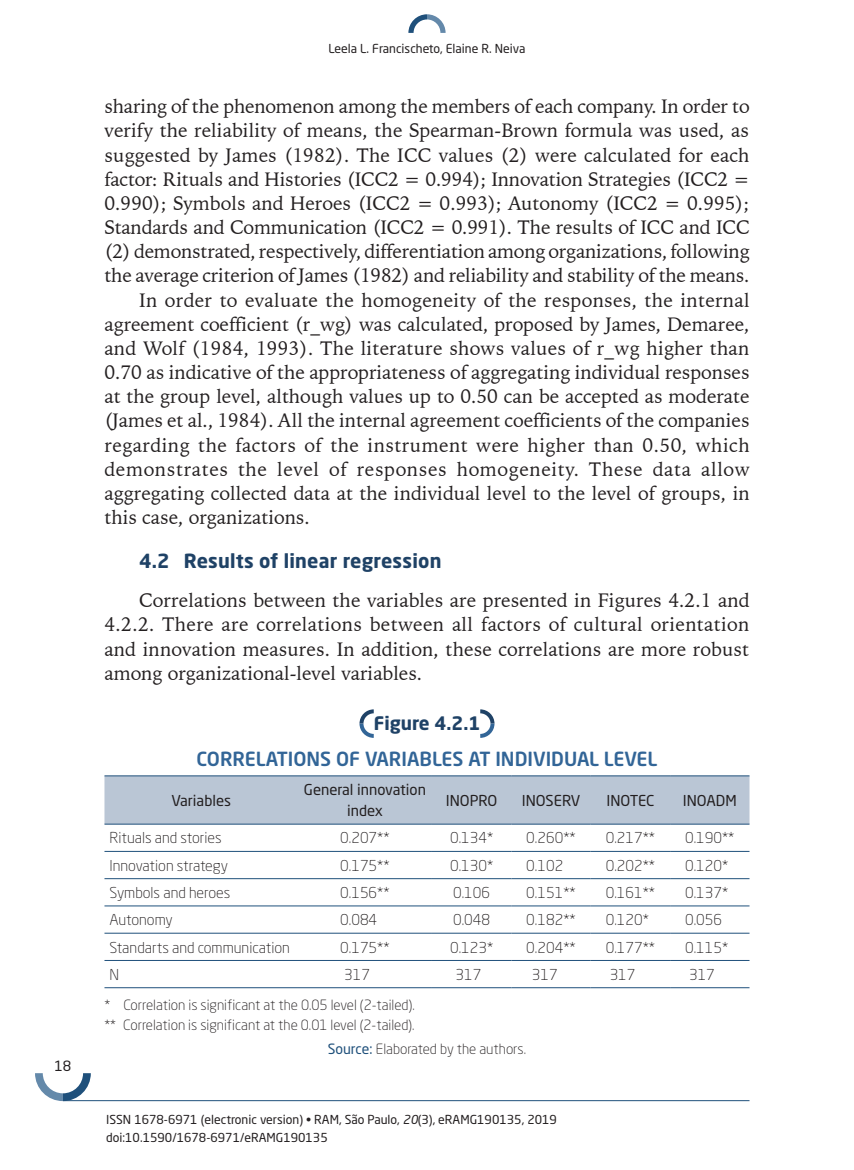
<style>
.page{position:relative;width:854px;height:1170px;background:#fff}
.page>*{position:absolute;margin:0;border:0;box-sizing:border-box;transform-origin:0 0}
.Corpo_do_texto{font:19.25px/24.2px "Iowan Old Style BT";color:#231f20;text-align:justify}
.Tabela_Tit{font:500 19.25px "Neo Sans Std";color:#326597}
.Subtit_2{font:700 19.25px "Neo Sans Std";letter-spacing:.01em;color:#1f4266}
.Tabela_número{font:700 18.38px "Neo Sans Std";color:#1f4266}
.Tabela_Texto{font:300 14.88px "Neo Sans Std";color:#231f20}
.Tabela_gravata{font:14.88px/21px "Neo Sans Std";color:#231f20;text-align:center}
.Tabela_legenda{font:300 14px "Neo Sans Std";color:#231f20}
.Tabela_fonte{font:300 14px "Neo Sans Std";color:#231f20}
.t1{font:14px "Neo Sans Std";color:#231f20}
.t2{font:12.25px/17.5px "Neo Sans Std";color:#231f20}
.s1{color:#fff}
.s2{font-weight:400;color:#1f507b}
.s3{font-style:italic}
</style>
<div class="page">
<svg style="left:35px;top:1073px;width:56px;height:28px"></svg>
<svg style="left:408px;top:14px;width:37px;height:19px"></svg>
<hr style="left:63px;top:1100px;width:686px;height:1px;background:#1f507b">
<svg style="left:359px;top:709px;width:15px;height:29px"></svg>
<svg style="left:480px;top:709px;width:14px;height:29px"></svg>
<div style="left:104px;top:776px;width:645px;height:47px;background:#bac6d5"></div>
<hr style="left:104px;top:775px;width:194px;height:1px;background:#1f507b">
<hr style="left:298px;top:775px;width:134px;height:1px;background:#1f507b">
<hr style="left:432px;top:775px;width:79px;height:1px;background:#1f507b">
<hr style="left:511px;top:775px;width:80px;height:1px;background:#1f507b">
<hr style="left:591px;top:775px;width:79px;height:1px;background:#1f507b">
<hr style="left:670px;top:775px;width:79px;height:1px;background:#1f507b">
<hr style="left:104px;top:823px;width:194px;height:1px;background:#1f507b">
<hr style="left:298px;top:823px;width:134px;height:1px;background:#1f507b">
<hr style="left:432px;top:823px;width:79px;height:1px;background:#1f507b">
<hr style="left:511px;top:823px;width:80px;height:1px;background:#1f507b">
<hr style="left:591px;top:823px;width:79px;height:1px;background:#1f507b">
<hr style="left:670px;top:823px;width:79px;height:1px;background:#1f507b">
<hr style="left:104px;top:851px;width:194px;height:1px;background:#1f507b">
<hr style="left:298px;top:851px;width:134px;height:1px;background:#1f507b">
<hr style="left:432px;top:851px;width:79px;height:1px;background:#1f507b">
<hr style="left:511px;top:851px;width:80px;height:1px;background:#1f507b">
<hr style="left:591px;top:851px;width:79px;height:1px;background:#1f507b">
<hr style="left:670px;top:851px;width:79px;height:1px;background:#1f507b">
<hr style="left:104px;top:878px;width:194px;height:1px;background:#1f507b">
<hr style="left:298px;top:878px;width:134px;height:1px;background:#1f507b">
<hr style="left:432px;top:878px;width:79px;height:1px;background:#1f507b">
<hr style="left:511px;top:878px;width:80px;height:1px;background:#1f507b">
<hr style="left:591px;top:878px;width:79px;height:1px;background:#1f507b">
<hr style="left:670px;top:878px;width:79px;height:1px;background:#1f507b">
<hr style="left:104px;top:905px;width:194px;height:1px;background:#1f507b">
<hr style="left:298px;top:905px;width:134px;height:1px;background:#1f507b">
<hr style="left:432px;top:905px;width:79px;height:1px;background:#1f507b">
<hr style="left:511px;top:905px;width:80px;height:1px;background:#1f507b">
<hr style="left:591px;top:905px;width:79px;height:1px;background:#1f507b">
<hr style="left:670px;top:905px;width:79px;height:1px;background:#1f507b">
<hr style="left:104px;top:932px;width:194px;height:1px;background:#1f507b">
<hr style="left:298px;top:932px;width:134px;height:1px;background:#1f507b">
<hr style="left:432px;top:932px;width:79px;height:1px;background:#1f507b">
<hr style="left:511px;top:932px;width:80px;height:1px;background:#1f507b">
<hr style="left:591px;top:932px;width:79px;height:1px;background:#1f507b">
<hr style="left:670px;top:932px;width:79px;height:1px;background:#1f507b">
<hr style="left:104px;top:960px;width:194px;height:1px;background:#1f507b">
<hr style="left:298px;top:960px;width:134px;height:1px;background:#1f507b">
<hr style="left:432px;top:960px;width:79px;height:1px;background:#1f507b">
<hr style="left:511px;top:960px;width:80px;height:1px;background:#1f507b">
<hr style="left:591px;top:960px;width:79px;height:1px;background:#1f507b">
<hr style="left:670px;top:960px;width:79px;height:1px;background:#1f507b">
<hr style="left:104px;top:987px;width:194px;height:1px;background:#1f507b">
<hr style="left:298px;top:987px;width:134px;height:1px;background:#1f507b">
<hr style="left:432px;top:987px;width:79px;height:1px;background:#1f507b">
<hr style="left:511px;top:987px;width:80px;height:1px;background:#1f507b">
<hr style="left:591px;top:987px;width:79px;height:1px;background:#1f507b">
<hr style="left:670px;top:987px;width:79px;height:1px;background:#1f507b">
<p class="t1" style="left:54px;top:1057px;width:18px">18</p>
<p class="t2" style="left:329px;top:39px;width:198px">Leela L. Francischeto, Elaine R. Neiva</p>
<p class="Corpo_do_texto" style="left:104px;top:94px;width:647px">sharing of the phenomenon among the members of each company. In order to verify the reliability of means, the Spearman-Brown formula was used, as suggested by James (1982). The ICC values (2) were calculated for each factor: Rituals and Histories (ICC2 = 0.994); Innovation Strategies (ICC2 = 0.990); Symbols and Heroes (ICC2 = 0.993); Autonomy (ICC2 = 0.995); Standards and Communication (ICC2 = 0.991). The results of ICC and ICC (2) demonstrated, respectively, differentiation among organizations, following the average criterion of James (1982) and reliability and stability of the means.</p>
<p class="Corpo_do_texto" style="left:104px;top:288px;width:647px;text-indent:35px">In order to evaluate the homogeneity of the responses, the internal agreement coefficient (r_wg) was calculated, proposed by James, Demaree, and Wolf (1984, 1993). The literature shows values of r_wg higher than 0.70 as indicative of the appropriateness of aggregating individual responses at the group level, although values up to 0.50 can be accepted as moderate (James et al., 1984). All the internal agreement coefficients of the companies regarding the factors of the instrument were higher than 0.50, which demonstrates the level of responses homogeneity. These data allow aggregating collected data at the individual level to the level of groups, in this case, organizations.</p>
<p class="Subtit_2" style="left:139px;top:548px;width:304px">4.2 Results of linear regression</p>
<p class="Corpo_do_texto" style="left:104px;top:588px;width:647px;text-indent:35px">Correlations between the variables are presented in Figures 4.2.1 and 4.2.2. There are correlations between all factors of cultural orientation and innovation measures. In addition, these correlations are more robust among organizational-level variables.</p>
<p class="Tabela_número" style="left:374px;top:712px;width:108px">Figure 4.2.1</p>
<p class="Tabela_Tit" style="left:197px;top:746px;width:462px">CORRELATIONS OF VARIABLES AT INDIVIDUAL LEVEL</p>
<p class="Tabela_gravata" style="left:171px;top:789px;width:61px">Variables</p>
<p class="Tabela_gravata" style="left:304px;top:779px;width:124px">General innovation index</p>
<p class="Tabela_gravata" style="left:446px;top:789px;width:53px">INOPRO</p>
<p class="Tabela_gravata" style="left:522px;top:789px;width:60px">INOSERV</p>
<p class="Tabela_gravata" style="left:606px;top:789px;width:49px">INOTEC</p>
<p class="Tabela_gravata" style="left:683px;top:789px;width:55px">INOADM</p>
<p class="Tabela_Texto" style="left:109px;top:829px;width:114px">Rituals and stories</p>
<p class="Tabela_Texto" style="left:340px;top:829px;width:51px">0.207**</p>
<p class="Tabela_Texto" style="left:450px;top:829px;width:45px">0.134*</p>
<p class="Tabela_Texto" style="left:526px;top:829px;width:51px">0.260**</p>
<p class="Tabela_Texto" style="left:606px;top:829px;width:51px">0.217**</p>
<p class="Tabela_Texto" style="left:685px;top:829px;width:51px">0.190**</p>
<p class="Tabela_Texto" style="left:109px;top:856px;width:120px">Innovation strategy</p>
<p class="Tabela_Texto" style="left:340px;top:856px;width:51px">0.175**</p>
<p class="Tabela_Texto" style="left:450px;top:856px;width:45px">0.130*</p>
<p class="Tabela_Texto" style="left:526px;top:856px;width:51px">0.102<span class="s1">**</span></p>
<p class="Tabela_Texto" style="left:606px;top:856px;width:51px">0.202**</p>
<p class="Tabela_Texto" style="left:685px;top:856px;width:51px">0.120*<span class="s1">*</span></p>
<p class="Tabela_Texto" style="left:109px;top:883px;width:122px">Symbols and heroes</p>
<p class="Tabela_Texto" style="left:340px;top:883px;width:51px">0.156**</p>
<p class="Tabela_Texto" style="left:453px;top:883px;width:39px">0.106</p>
<p class="Tabela_Texto" style="left:526px;top:883px;width:51px">0.151**</p>
<p class="Tabela_Texto" style="left:606px;top:883px;width:51px">0.161**</p>
<p class="Tabela_Texto" style="left:685px;top:883px;width:51px">0.137*<span class="s1">*</span></p>
<p class="Tabela_Texto" style="left:109px;top:911px;width:65px">Autonomy</p>
<p class="Tabela_Texto" style="left:340px;top:911px;width:51px">0.084<span class="s1">**</span></p>
<p class="Tabela_Texto" style="left:453px;top:911px;width:39px">0.048</p>
<p class="Tabela_Texto" style="left:526px;top:911px;width:51px">0.182**</p>
<p class="Tabela_Texto" style="left:606px;top:911px;width:51px">0.120*<span class="s1">*</span></p>
<p class="Tabela_Texto" style="left:685px;top:911px;width:51px">0.056<span class="s1">**</span></p>
<p class="Tabela_Texto" style="left:109px;top:938px;width:182px">Standarts and communication</p>
<p class="Tabela_Texto" style="left:340px;top:938px;width:51px">0.175**</p>
<p class="Tabela_Texto" style="left:450px;top:938px;width:45px">0.123*</p>
<p class="Tabela_Texto" style="left:526px;top:938px;width:51px">0.204**</p>
<p class="Tabela_Texto" style="left:606px;top:938px;width:51px">0.177**</p>
<p class="Tabela_Texto" style="left:685px;top:938px;width:51px">0.115*<span class="s1">*</span></p>
<p class="Tabela_Texto" style="left:109px;top:965px;width:11px">N</p>
<p class="Tabela_Texto" style="left:344px;top:965px;width:43px">317 <span class="s1">**</span></p>
<p class="Tabela_Texto" style="left:456px;top:965px;width:34px">317<span class="s1">*</span></p>
<p class="Tabela_Texto" style="left:532px;top:965px;width:40px">317<span class="s1">**</span></p>
<p class="Tabela_Texto" style="left:610px;top:965px;width:43px">317 <span class="s1">**</span></p>
<p class="Tabela_Texto" style="left:689px;top:965px;width:43px">317 <span class="s1">**</span></p>
<p class="Tabela_legenda" style="left:104px;top:997px;width:312px">* Correlation is significant at the 0.05 level (2-tailed).</p>
<p class="Tabela_legenda" style="left:104px;top:1016px;width:312px">** Correlation is significant at the 0.01 level (2-tailed).</p>
<p class="Tabela_fonte" style="left:328px;top:1040px;width:200px"><span class="s2">Source:</span> Elaborated by the authors.</p>
<p class="t2" style="left:106px;top:1110px;width:452px">ISSN 1678-6971 (electronic version) • RAM, São Paulo, <span class="s3">20</span>(3), eRAMG190135, 2019 doi:10.1590/1678-6971/eRAMG190135</p>
</div>
